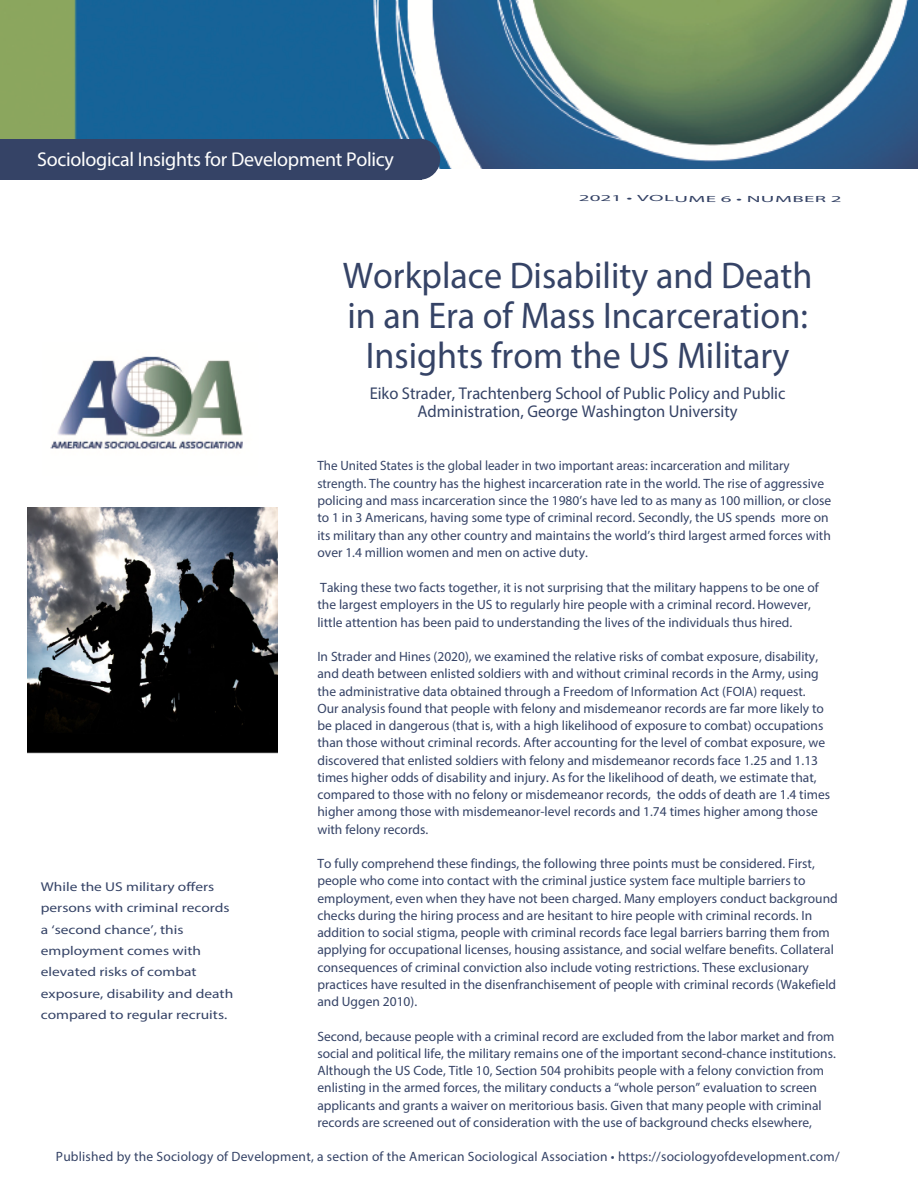
<style>
.page{position:relative;width:918px;height:1188px;background:#fff}
.page>*{position:absolute;margin:0;border:0;box-sizing:border-box;transform-origin:0 0}
.t1{font:37.2px/40px "Myriad Pro";color:#354366;text-align:center}
.t2{font:19.95px "Myriad Pro";letter-spacing:-.015em;color:#fffffe}
.t3{font:17.1px/17.9px "Myriad Pro";color:#354366;text-align:center}
.t4{font:13.5px/17.2px "Myriad Pro";color:#354366}
.t5{font:12.75px/21.5px "Myriad Pro";color:#354366;scale:1.2 1}
.t6{font:9px "Myriad Pro";letter-spacing:.02em;color:#354366;scale:2.34 1}
</style>
<div class="page">
<img style="left:0;top:0;width:918px;height:169px">
<img style="left:50px;top:356px;width:193px;height:93px">
<div style="left:0;top:139px;width:422px;height:41px;background:#354366"></div>
<div style="left:400px;top:139px;width:40px;height:41px;background:#354366;border-radius:50%"></div>
<img style="left:27px;top:508px;width:251px;height:246px">
<h2 class="t2" style="left:37px;top:147px;width:358px">Sociological Insights for Development Policy</h2>
<p class="t6" style="left:579px;top:193px;width:114px">2021 • VOLUME 6 • NUMBER 2</p>
<p class="t5" style="left:41px;top:875px;width:162px">While the US military offers persons with criminal records a ‘second chance’, this employment comes with elevated risks of combat exposure, disability and death compared to regular recruits.</p>
<h1 class="t1" style="left:343px;top:255px;width:471px">Workplace Disability and Death in an Era of Mass Incarceration:<br>Insights from the US Military</h1>
<p class="t3" style="left:370px;top:384px;width:417px">Eiko Strader, Trachtenberg School of Public Policy and Public<br>Administration, George Washington University</p>
<p class="t4" style="left:317px;top:457px;width:515px">The United States is the global leader in two important areas: incarceration and military strength. The country has the highest incarceration rate in the world. The rise of aggressive policing and mass incarceration since the 1980’s have led to as many as 100 million, or close to 1 in 3 Americans, having some type of criminal record. Secondly, the US spends more on its military than any other country and maintains the world’s third largest armed forces with over 1.4 million women and men on active duty.</p>
<p class="t4" style="left:317px;top:579px;width:503px">Taking these two facts together, it is not surprising that the military happens to be one of the largest employers in the US to regularly hire people with a criminal record. However, little attention has been paid to understanding the lives of the individuals thus hired.</p>
<p class="t4" style="left:317px;top:648px;width:514px">In Strader and Hines (2020), we examined the relative risks of combat exposure, disability, and death between enlisted soldiers with and without criminal records in the Army, using the administrative data obtained through a Freedom of Information Act (FOIA) request.<br>Our analysis found that people with felony and misdemeanor records are far more likely to be placed in dangerous (that is, with a high likelihood of exposure to combat) occupations than those without criminal records. After accounting for the level of combat exposure, we discovered that enlisted soldiers with felony and misdemeanor records face 1.25 and 1.13 times higher odds of disability and injury. As for the likelihood of death, we estimate that, compared to those with no felony or misdemeanor records, the odds of death are 1.4 times higher among those with misdemeanor-level records and 1.74 times higher among those with felony records.</p>
<p class="t4" style="left:317px;top:855px;width:522px">To fully comprehend these findings, the following three points must be considered. First, people who come into contact with the criminal justice system face multiple barriers to employment, even when they have not been charged. Many employers conduct background checks during the hiring process and are hesitant to hire people with criminal records. In addition to social stigma, people with criminal records face legal barriers barring them from applying for occupational licenses, housing assistance, and social welfare benefits. Collateral consequences of criminal conviction also include voting restrictions. These exclusionary practices have resulted in the disenfranchisement of people with criminal records (Wakefield and Uggen 2010).</p>
<p class="t4" style="left:317px;top:1027px;width:520px">Second, because people with a criminal record are excluded from the labor market and from social and political life, the military remains one of the important second-chance institutions.<br>Although the US Code, Title 10, Section 504 prohibits people with a felony conviction from enlisting in the armed forces, the military conducts a “whole person” evaluation to screen applicants and grants a waiver on meritorious basis. Given that many people with criminal records are screened out of consideration with the use of background checks elsewhere,</p>
<p class="t4" style="left:56px;top:1148px;width:785px">Published by the Sociology of Development, a section of the American Sociological Association • https://sociologyofdevelopment.com/</p>
</div>
